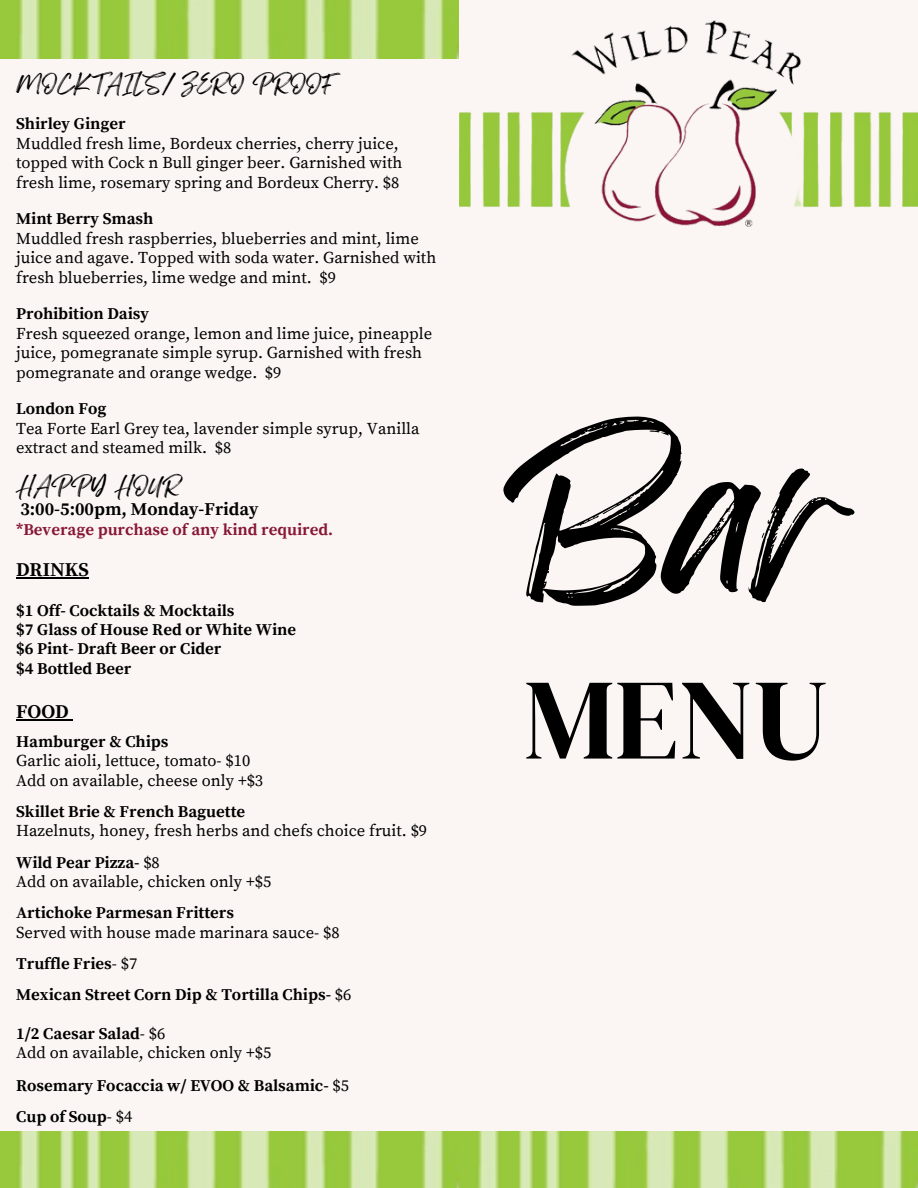
<style>
.page{position:relative;width:918px;height:1188px;background:#fbf6f3}
.page>*{position:absolute;margin:0;border:0;box-sizing:border-box;transform-origin:0 0}
.t1{font:188.25px "Feeling Passionate";color:#000}
.t2{font:114.75px "DM Serif Display";color:#000}
.t3{font:21px "Feeling Passionate";color:#000}
.t4{font:700 19.5px "Source Serif Pro";color:#000}
.t5{font:700 18px "Source Serif Pro";color:#000}
.t6{font:16.5px/19.4px "Source Serif Pro";color:#000}
.t7{font:700 16.5px/19.4px "Source Serif Pro";color:#000}
.t8{font:700 16.5px "Source Serif Pro";color:#881635}
.s1{font-weight:700}
.s2{font-weight:400}
</style>
<div class="page">
<img style="left:459px;top:20px;width:459px;height:206px">
<img style="left:0;top:1132px;width:918px;height:56px">
<img style="left:0;top:0;width:459px;height:58px">
<hr style="left:16px;top:577px;width:73px;height:2px;background:#000">
<hr style="left:16px;top:719px;width:53px;height:2px;background:#000">
<p class="t3" style="left:16px;top:67px;width:319px">MOCKTAILS/ ZERO PROOF</p>
<p class="t7" style="left:16px;top:115px;width:111px">Shirley Ginger</p>
<p class="t6" style="left:16px;top:134px;width:388px">Muddled fresh lime, Bordeux cherries, cherry juice, topped with Cock n Bull ginger beer. Garnished with fresh lime, rosemary spring and Bordeux Cherry. $8</p>
<p class="t7" style="left:16px;top:210px;width:139px">Mint Berry Smash</p>
<p class="t6" style="left:16px;top:229px;width:422px">Muddled fresh raspberries, blueberries and mint, lime juice and agave. Topped with soda water. Garnished with fresh blueberries, lime wedge and mint. $9</p>
<p class="t7" style="left:16px;top:305px;width:135px">Prohibition Daisy</p>
<p class="t6" style="left:16px;top:324px;width:418px">Fresh squeezed orange, lemon and lime juice, pineapple juice, pomegranate simple syrup. Garnished with fresh pomegranate and orange wedge. $9</p>
<p class="t7" style="left:16px;top:400px;width:92px">London Fog</p>
<p class="t6" style="left:16px;top:419px;width:405px">Tea Forte Earl Grey tea, lavender simple syrup, Vanilla extract and steamed milk. $8</p>
<p class="t3" style="left:16px;top:469px;width:166px">HAPPY HOUR</p>
<p class="t5" style="left:20px;top:498px;width:240px">3:00-5:00pm, Monday-Friday</p>
<p class="t8" style="left:16px;top:520px;width:318px">*Beverage purchase of any kind required.</p>
<p class="t4" style="left:16px;top:558px;width:74px">DRINKS</p>
<p class="t7" style="left:16px;top:601px;width:281px">$1 Off- Cocktails &amp; Mocktails<br>$7 Glass of House Red or White Wine $6 Pint- Draft Beer or Cider<br>$4 Bottled Beer</p>
<p class="t4" style="left:16px;top:700px;width:54px">FOOD</p>
<p class="t7" style="left:16px;top:732px;width:154px">Hamburger &amp; Chips</p>
<p class="t6" style="left:16px;top:752px;width:249px">Garlic aioli, lettuce, tomato- $10<br>Add on available, cheese only +$3</p>
<p class="t7" style="left:16px;top:802px;width:231px">Skillet Brie &amp; French Baguette</p>
<p class="t6" style="left:16px;top:816px;width:412px;line-height:31.2px">Hazelnuts, honey, fresh herbs and chefs choice fruit. $9<br><span class="s1">Wild Pear Pizza-</span> $8</p>
<p class="t6" style="left:16px;top:872px;width:257px">Add on available, chicken only +$5</p>
<p class="t7" style="left:16px;top:904px;width:220px">Artichoke Parmesan Fritters</p>
<p class="t7" style="left:16px;top:917px;width:337px;line-height:31.2px"><span class="s2">Served with house made marinara sauce- $8<br></span>Truffle Fries<span class="s2">- $7<br></span>Mexican Street Corn Dip &amp; Tortilla Chips- <span class="s2">$6</span></p>
<p class="t6" style="left:16px;top:1024px;width:257px"><span class="s1">1/2 Caesar Salad</span>- $6<br>Add on available, chicken only +$5</p>
<p class="t7" style="left:16px;top:1071px;width:334px;line-height:31.2px">Rosemary Focaccia w/ EVOO &amp; Balsamic- <span class="s2">$5<br></span>Cup of Soup<span class="s2">- $4</span></p>
<h1 class="t1" style="left:504px;top:363px;width:348px">Bar</h1>
<h2 class="t2" style="left:524px;top:640px;width:305px">MENU</h2>
</div>
